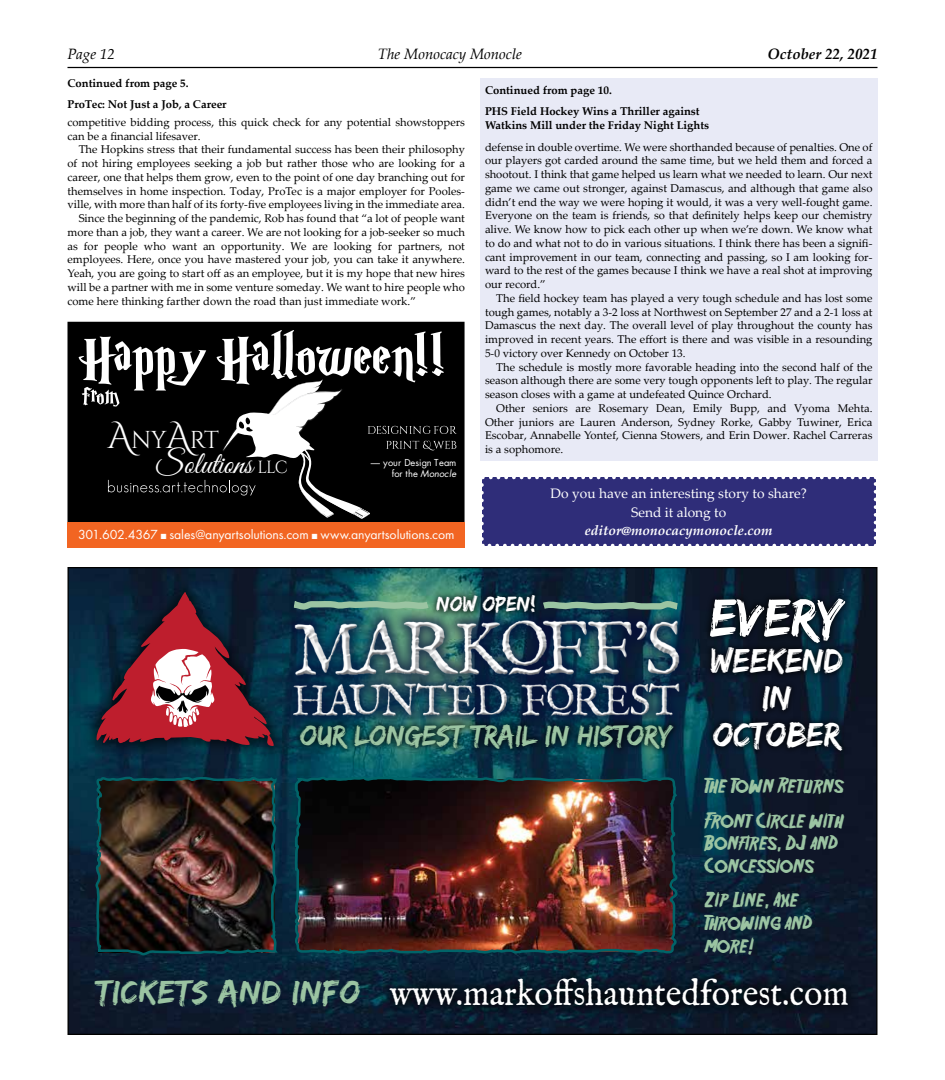
<style>
.page{position:relative;width:945px;height:1080px;background:#fff}
.page>*{position:absolute;margin:0;border:0;box-sizing:border-box;transform-origin:0 0}
.t1{font:55.75px "Edo SZ";color:#fff;scale:.96 1}
.t2{font:36.75px "IM FELL English Roman";color:#fff;scale:.93 1}
.t3{font:35.5px/36.8px "Edo SZ";color:#fff;text-align:center;scale:.96 1}
.t4{font:34.25px "Edo SZ";letter-spacing:.02em;color:#9bc4a2}
.t5{font:31.62px "Great Vibes";color:#fff}
.t6{font:29.88px "Edo SZ";color:#9bc4a2;scale:.96 1}
.t7{font:24.38px "Cinzel Decorative";color:#fff}
.t8{font:22.12px "Edo SZ";color:#fff;scale:.96 1}
.t9{font:19px/22.8px "Friday 13";color:#9bc4a2}
.t10{font:italic 15px "Palatino Linotype";color:#000}
.t11{font:italic 700 15px "Palatino Linotype";color:#000}
.t12{font:13.75px/18.8px "Palatino Linotype";color:#fff;text-align:center}
.t13{font:italic 700 13.75px "Palatino Linotype";color:#fff}
.t14{font:13.62px "Futura PT";letter-spacing:-.01em;color:#fff}
.t15{font:11.25px/13.8px "Palatino Linotype";color:#000;text-align:justify}
.t16{font:700 11.25px/20.6px "Palatino Linotype";color:#000}
.t17{font:9.38px/11.2px "Futura";letter-spacing:.005em;color:#fff;text-align:right}
.s1{font-size:35px}
.s2{font-family:"Cinzel Decorative";font-size:17.5px}
.s3{font-style:italic}
</style>
<div class="page">
<hr style="left:68px;top:67px;width:810px;height:1px;background:#000">
<div style="left:482px;top:477px;width:394px;height:69px;background:#2f2d79"></div>
<div style="left:68px;top:322px;width:397px;height:225px;background:#000"></div>
<div style="left:68px;top:522px;width:397px;height:26px;background:#f26522"></div>
<svg style="left:79px;top:330px;width:378px;height:189px"></svg>
<img style="left:70px;top:569px;width:806px;height:464px">
<div style="left:430px;top:589px;width:112px;height:31px;background:#000;opacity:.75"></div>
<div style="left:703px;top:592px;width:149px;height:165px;background:#000;opacity:.75"></div>
<div style="left:377px;top:965px;width:483px;height:54px;background:#000;opacity:.75"></div>
<div style="left:281px;top:607px;width:411px;height:122px;background:#050d3a;opacity:.75"></div>
<img style="left:436px;top:614px;width:250px;height:110px">
<div style="left:82px;top:578px;width:206px;height:182px;background:#000;opacity:.75"></div>
<img style="left:75px;top:688px;width:292px;height:277px">
<div style="left:294px;top:718px;width:386px;height:38px;background:#000;opacity:.75"></div>
<img style="left:292px;top:775px;width:387px;height:181px">
<svg style="left:97px;top:592px;width:339px;height:154px;background:#514a56"></svg>
<svg style="left:536px;top:596px;width:210px;height:19px;background:#28464d"></svg>
<div style="left:480px;top:79px;width:398px;height:382px;background:#e8eaf6"></div>
<h3 class="t10" style="left:68px;top:43px;width:49px">Page 12</h3>
<h3 class="t10" style="left:378px;top:43px;width:146px">The Monocacy Monocle</h3>
<h3 class="t11" style="left:767px;top:43px;width:112px">October 22, 2021</h3>
<p class="t16" style="left:68px;top:72px;width:161px">Continued from page 5.<br>ProTec: Not Just a Job, a Career</p>
<p class="t15" style="left:68px;top:115px;width:399px">competitive bidding process, this quick check for any potential showstoppers can be a financial lifesaver.</p>
<p class="t15" style="left:79px;top:142px;width:388px">The Hopkins stress that their fundamental success has been their philosophy</p>
<p class="t15" style="left:68px;top:156px;width:399px">of not hiring employees seeking a job but rather those who are looking for a</p>
<p class="t15" style="left:68px;top:170px;width:399px">career, one that helps them grow, even to the point of one day branching out for</p>
<p class="t15" style="left:68px;top:184px;width:399px">themselves in home inspection. Today, ProTec is a major employer for Pooles-</p>
<p class="t15" style="left:68px;top:197px;width:399px">ville, with more than half of its forty-five employees living in the immediate area.</p>
<p class="t15" style="left:79px;top:211px;width:388px">Since the beginning of the pandemic, Rob has found that “a lot of people want</p>
<p class="t15" style="left:68px;top:225px;width:399px">more than a job, they want a career. We are not looking for a job-seeker so much</p>
<p class="t15" style="left:68px;top:239px;width:399px">as for people who want an opportunity. We are looking for partners, not</p>
<p class="t15" style="left:68px;top:252px;width:399px">employees. Here, once you have mastered your job, you can take it anywhere.</p>
<p class="t15" style="left:68px;top:266px;width:399px">Yeah, you are going to start off as an employee, but it is my hope that new hires</p>
<p class="t15" style="left:68px;top:280px;width:399px">will be a partner with me in some venture someday. We want to hire people who</p>
<p class="t15" style="left:68px;top:294px;width:350px">come here thinking farther down the road than just immediate work.”</p>
<h3 class="t7" style="left:108px;top:425px;width:113px"><span class="s1">A</span>ny<span class="s1">A</span>rt</h3>
<h3 class="t5" style="left:156px;top:446px;width:133px">Solutions <span class="s2">llc</span></h3>
<p class="t17" style="left:371px;top:457px;width:87px">— your Design Team for the <span class="s3">Monocle</span></p>
<p class="t14" style="left:78px;top:527px;width:378px">301.602.4367 ■ sales@anyartsolutions.com ■ www.anyartsolutions.com</p>
<p class="t16" style="left:485px;top:80px;width:216px">Continued from page 10.<br>PHS Field Hockey Wins a Thriller against</p>
<p class="t16" style="left:485px;top:114px;width:226px">Watkins Mill under the Friday Night Lights</p>
<p class="t15" style="left:485px;top:140px;width:389px">defense in double overtime. We were shorthanded because of penalties. One of our players got carded around the same time, but we held them and forced a shootout. I think that game helped us learn what we needed to learn. Our next game we came out stronger, against Damascus, and although that game also didn’t end the way we were hoping it would, it was a very well-fought game.<br>Everyone on the team is friends, so that definitely helps keep our chemistry alive. We know how to pick each other up when we’re down. We know what to do and what not to do in various situations. I think there has been a signifi&shy;cant improvement in our team, connecting and passing, so I am looking for&shy;ward to the rest of the games because I think we have a real shot at improving our record.”</p>
<p class="t15" style="left:485px;top:291px;width:389px;text-indent:11px">The field hockey team has played a very tough schedule and has lost some tough games, notably a 3-2 loss at Northwest on September 27 and a 2-1 loss at Damascus the next day. The overall level of play throughout the county has improved in recent years. The effort is there and was visible in a resounding 5-0 victory over Kennedy on October 13.</p>
<p class="t15" style="left:485px;top:360px;width:389px;text-indent:11px">The schedule is mostly more favorable heading into the second half of the season although there are some very tough opponents left to play. The regular season closes with a game at undefeated Quince Orchard.</p>
<p class="t15" style="left:485px;top:401px;width:389px;text-indent:11px">Other seniors are Rosemary Dean, Emily Bupp, and Vyoma Mehta.<br>Other juniors are Lauren Anderson, Sydney Rorke, Gabby Tuwiner, Erica Escobar, Annabelle Yontef, Cienna Stowers, and Erin Dower. Rachel Carreras is a sophomore.</p>
<p class="t12" style="left:551px;top:483px;width:258px">Do you have an interesting story to share?<br>Send it along to</p>
<p class="t13" style="left:585px;top:521px;width:189px">editor@monocacymonocle.com</p>
<h3 class="t8" style="left:437px;top:591px;width:105px">NOW OPEN!</h3>
<h1 class="t1" style="left:710px;top:585px;width:140px">EVERY</h1>
<h3 class="t3" style="left:711px;top:641px;width:139px">WEEKEND<br>IN<br>OCTOBER</h3>
<h3 class="t6" style="left:300px;top:718px;width:389px">OUR LONGEST TRAIL IN HISTORY</h3>
<h3 class="t4" style="left:96px;top:972px;width:266px">TICKETS AND INFO</h3>
<h3 class="t9" style="left:704px;top:770px;width:141px;line-height:34.2px">The Town Returns<br>Front Circle with</h3>
<h3 class="t9" style="left:704px;top:833px;width:134px">Bonfires, DJ and<br>Concessions</h3>
<h3 class="t9" style="left:704px;top:890px;width:108px">Zip Line, Axe<br>Throwing and more!</h3>
<h2 class="t2" style="left:389px;top:972px;width:496px">www.markoffshauntedforest.com</h2>
</div>
